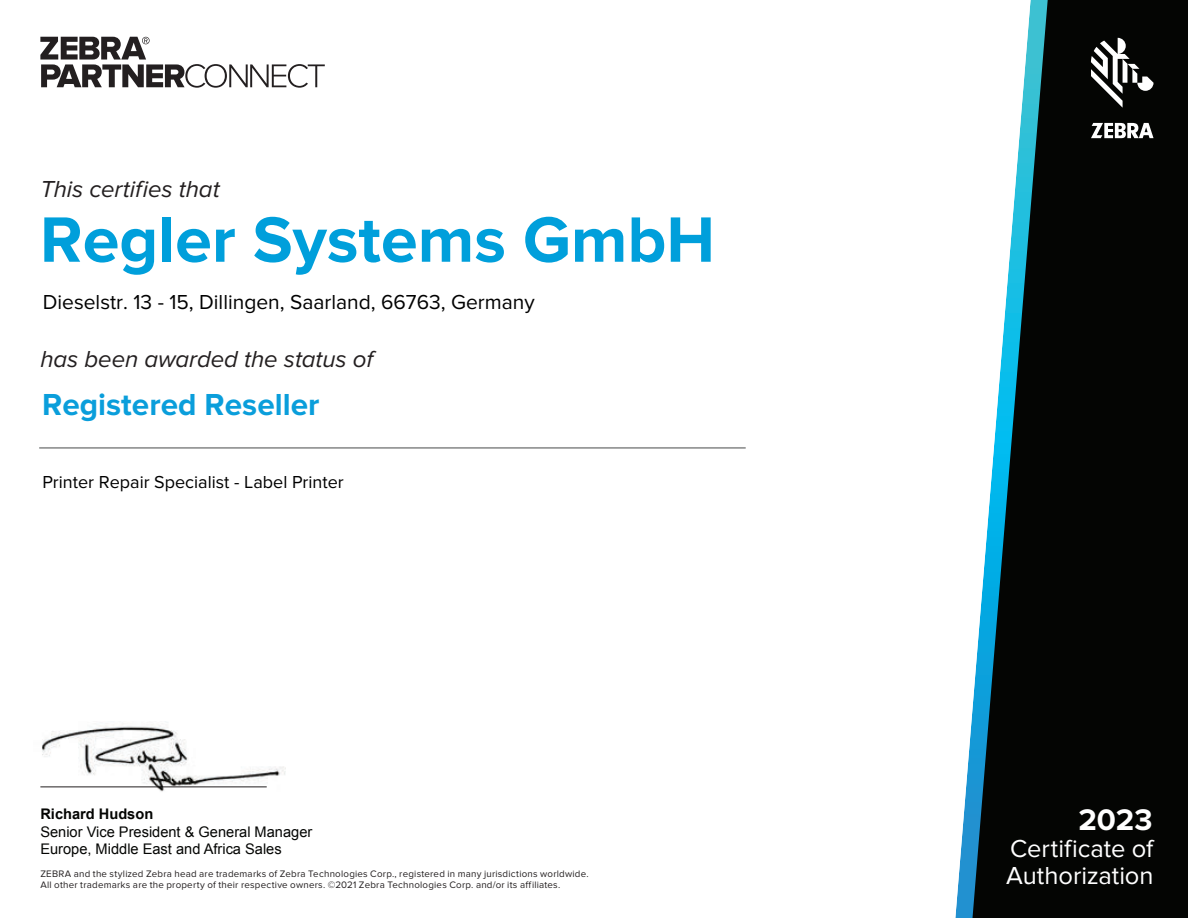
<style>
.page{position:relative;width:1188px;height:918px;background:#fff}
.page>*{position:absolute;margin:0;border:0;box-sizing:border-box;transform-origin:0 0}
.t1{font:700 66.45px "Proxima Nova";color:#009fdb}
.t2{font:700 31.5px "Proxima Nova";color:#0a9edb}
.t3{font:700 30.9px "Proxima Nova";color:#fff}
.t4{font:25.5px/27px "Proxima Nova";color:#fff}
.t5{font:italic 24px "Proxima Nova";letter-spacing:-.005em;color:#231f20}
.t6{font:21px "Proxima Nova";color:#000}
.t7{font:18px "Proxima Nova";color:#000}
.t8{font:14.55px/17.5px "Arial";color:#040503}
.t9{font:700 14.55px "Arial";color:#040503}
.t10{font:9.75px/11.2px "Proxima Nova";letter-spacing:.025em;color:#231f20}
</style>
<div class="page">
<svg style="left:955px;top:705px;width:18px;height:213px"></svg>
<svg style="left:973px;top:0;width:215px;height:918px;background:#1f2b2d"></svg>
<svg style="left:40px;top:37px;width:285px;height:51px"></svg>
<svg style="left:1091px;top:38px;width:63px;height:70px"></svg>
<svg style="left:1091px;top:123px;width:63px;height:15px"></svg>
<img style="left:40px;top:722px;width:246px;height:70px">
<hr style="left:39px;top:447px;width:707px;height:2px;background:#989999">
<h3 class="t5" style="left:40px;top:179px;width:181px">This certifies that</h3>
<h1 class="t1" style="left:40px;top:201px;width:676px">Regler Systems GmbH</h1>
<h3 class="t6" style="left:43px;top:290px;width:493px">Dieselstr. 13 - 15, Dillingen, Saarland, 66763, Germany</h3>
<h3 class="t5" style="left:40px;top:349px;width:334px">has been awarded the status of</h3>
<h2 class="t2" style="left:42px;top:391px;width:279px">Registered Reseller</h2>
<h3 class="t7" style="left:42px;top:475px;width:303px">Printer Repair Specialist - Label Printer</h3>
<h3 class="t9" style="left:40px;top:805px;width:114px">Richard Hudson</h3>
<h3 class="t8" style="left:40px;top:824px;width:273px">Senior Vice President &amp; General Manager<br>Europe, Middle East and Africa Sales</h3>
<p class="t10" style="left:40px;top:869px;width:550px">ZEBRA and the stylized Zebra head are trademarks of Zebra Technologies Corp., registered in many jurisdictions worldwide.<br>All other trademarks are the property of their respective owners. ©2021 Zebra Technologies Corp. and/or its affiliates.</p>
<h3 class="t3" style="left:1078px;top:807px;width:76px">2023</h3>
<h3 class="t4" style="left:1006px;top:836px;width:149px">Certificate of<br>Authorization</h3>
</div>
